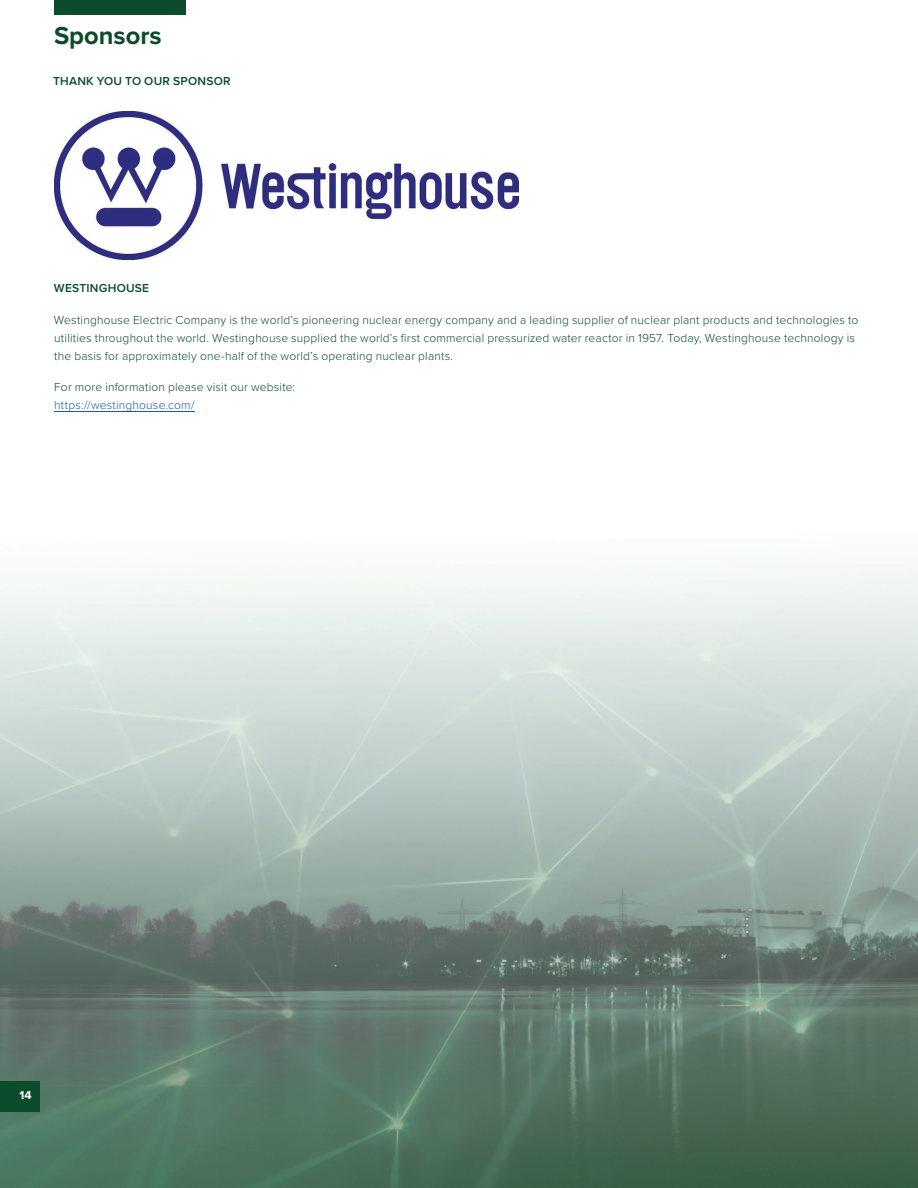
<style>
.page{position:relative;width:918px;height:1188px;background:#fff}
.page>*{position:absolute;margin:0;border:0;box-sizing:border-box;transform-origin:0 0}
.t1{font:700 25.5px "Proxima Nova";color:#0c4c2c}
.t2{font:300 12px/18px "Proxima Nova";letter-spacing:.015em;color:#0c4c2c}
.t3{font:600 12px "Proxima Nova";letter-spacing:.02em;color:#0c4c2c}
.t4{font:300 12px "Proxima Nova";letter-spacing:.015em;color:#175d9e}
.t5{font:700 12px "Proxima Nova";color:#fff}
</style>
<div class="page">
<div style="left:54px;top:0;width:132px;height:15px;background:#0c4c2c"></div>
<img style="left:0;top:566px;width:918px;height:622px">
<hr style="left:54px;top:411px;width:140px;height:1px;background:#175d9e">
<img style="left:54px;top:112px;width:464px;height:148px">
<div style="left:0;top:1082px;width:39px;height:30px;background:#0c4c2c"></div>
<h1 class="t1" style="left:54px;top:16px;width:109px">Sponsors</h1>
<p class="t3" style="left:53px;top:72px;width:179px">THANK YOU TO OUR SPONSOR</p>
<p class="t3" style="left:54px;top:279px;width:97px">WESTINGHOUSE</p>
<p class="t2" style="left:54px;top:310px;width:806px">Westinghouse Electric Company is the world’s pioneering nuclear energy company and a leading supplier of nuclear plant products and technologies to utilities throughout the world. Westinghouse supplied the world’s first commercial pressurized water reactor in 1957. Today, Westinghouse technology is the basis for approximately one-half of the world’s operating nuclear plants.</p>
<p class="t2" style="left:54px;top:377px;width:242px">For more information please visit our website:</p>
<p class="t4" style="left:54px;top:396px;width:142px">https://westinghouse.com/</p>
<p class="t5" style="left:20px;top:1086px;width:14px">14</p>
</div>
